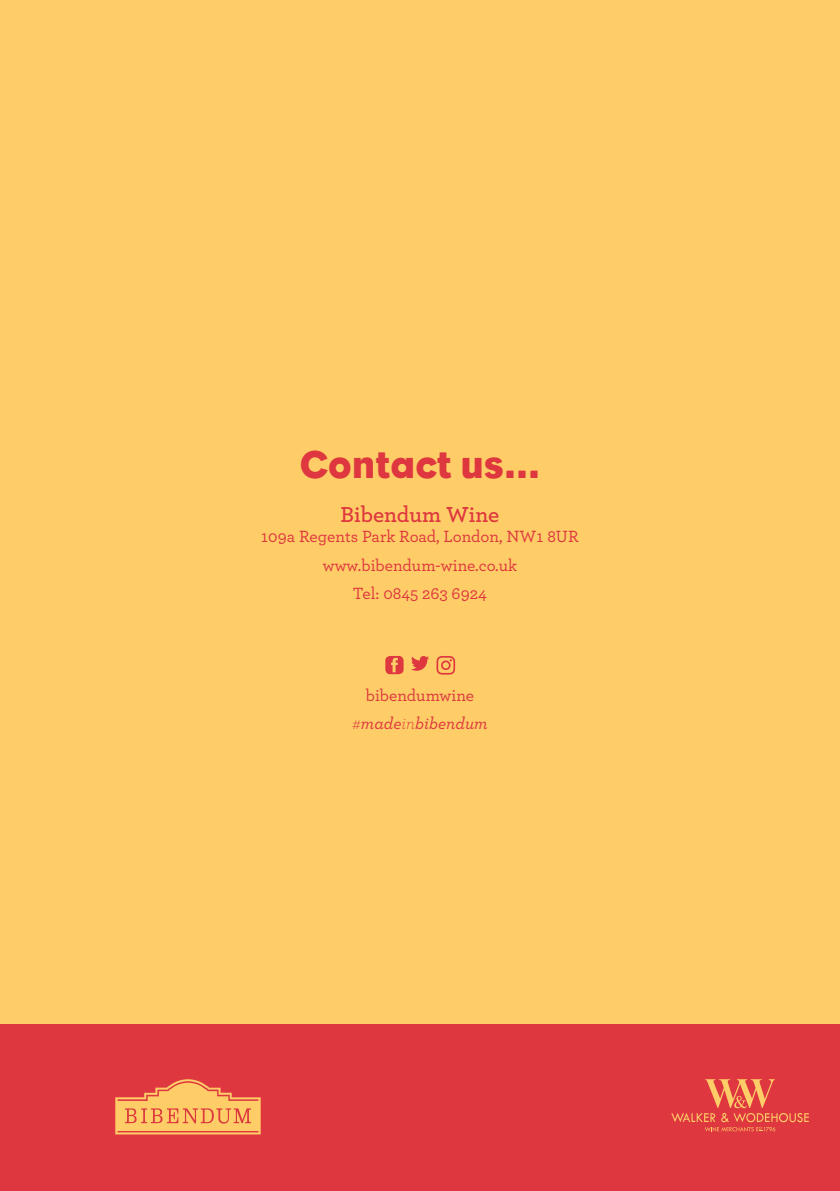
<style>
.page{position:relative;width:840px;height:1191px;background:#fff}
.page>*{position:absolute;margin:0;border:0;box-sizing:border-box;transform-origin:0 0}
.t1{font:39.8px "Eagle";color:#de373f}
.t2{font:600 22.8px "Archer";color:#de373f}
.t3{font:500 17px/28.4px "Archer";color:#de373f;text-align:center}
.s1{font-weight:300;font-style:italic}
.s2{font-style:italic}
</style>
<div class="page">
<div style="left:0;top:0;width:839px;height:1191px;background:#fecd67"></div>
<div style="left:0;top:1024px;width:839px;height:167px;background:#de373f"></div>
<svg style="left:115px;top:1079px;width:145px;height:55px"></svg>
<svg style="left:671px;top:1079px;width:137px;height:52px"></svg>
<svg style="left:385px;top:656px;width:18px;height:18px"></svg>
<svg style="left:411px;top:656px;width:18px;height:15px"></svg>
<svg style="left:436px;top:656px;width:19px;height:18px"></svg>
<h1 class="t1" style="left:299px;top:442px;width:242px">Contact us...</h1>
<h2 class="t2" style="left:340px;top:497px;width:160px">Bibendum Wine</h2>
<p class="t3" style="left:261px;top:521px;width:318px">109a Regents Park Road, London, NW1 8UR www.bibendum-wine.co.uk<br>Tel: 0845 263 6924</p>
<p class="t3" style="left:352px;top:680px;width:137px">bibendumwine <span class="s1">#</span><span class="s2">made</span><span class="s1">in</span><span class="s2">bibendum</span></p>
</div>
